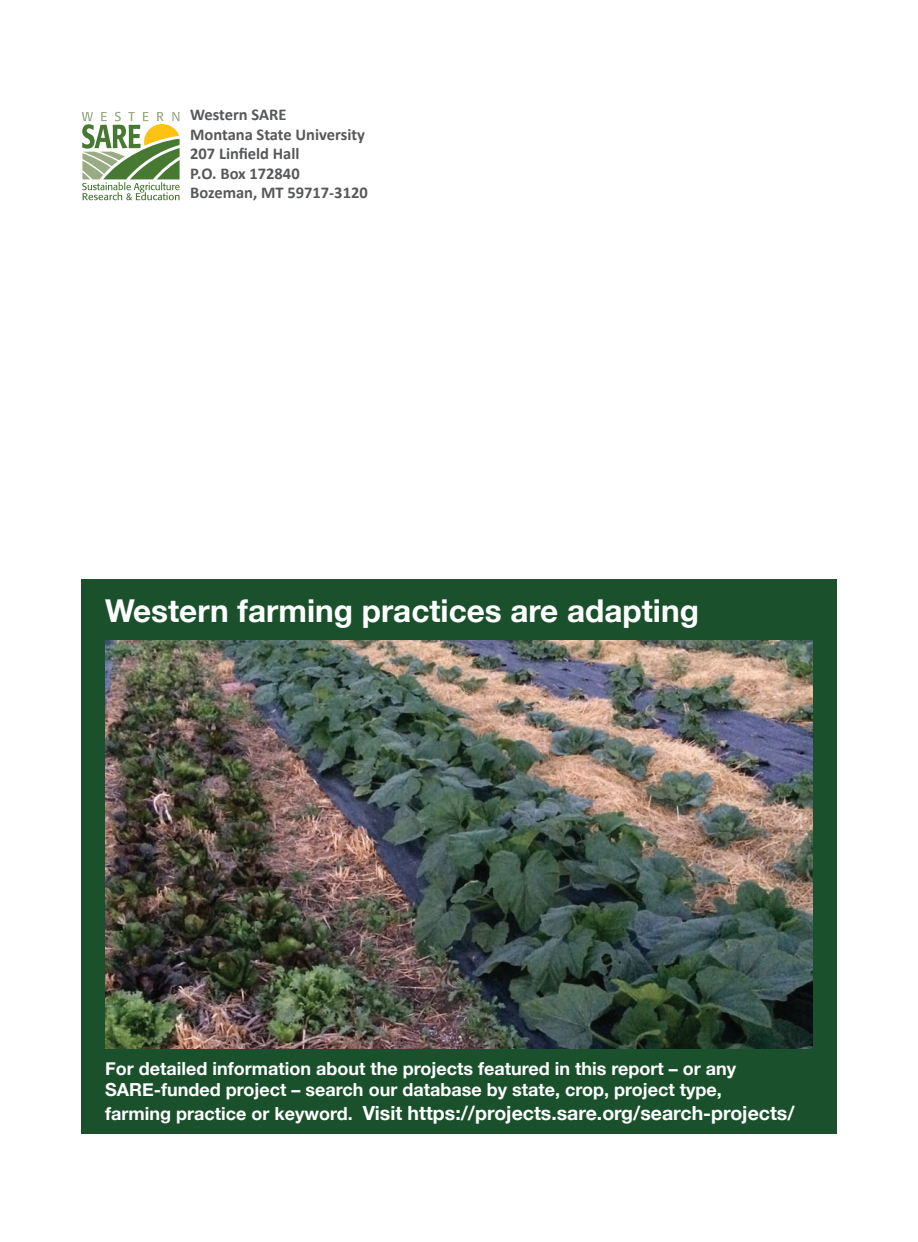
<style>
.page{position:relative;width:918px;height:1242px;background:#fff}
.page>*{position:absolute;margin:0;border:0;box-sizing:border-box;transform-origin:0 0}
.t1{font:700 31.5px "Helvetica Neue";color:#fff}
.t2{font:700 19.5px "Helvetica Neue";color:#fff}
.t3{font:700 18px/21.6px "Helvetica Neue";color:#fff}
.t4{font:700 16.5px/19.5px "Calibri";color:#57585a}
.s1{font-size:18px}
</style>
<div class="page">
<div style="left:81px;top:580px;width:756px;height:554px;background:#1a502c"></div>
<svg style="left:82px;top:112px;width:98px;height:88px"></svg>
<img style="left:105px;top:640px;width:708px;height:409px">
<p class="t4" style="left:190px;top:105px;width:179px">Western SARE<br>Montana State University<br>207 Linfield Hall<br>P.O. Box 172840<br>Bozeman, MT 59717-3120</p>
<h1 class="t1" style="left:105px;top:586px;width:595px">Western farming practices are adapting</h1>
<p class="t3" style="left:105px;top:1058px;width:632px">For detailed information about the projects featured in this report – or any<br>SARE-funded project – search our database by state, crop, project type,</p>
<p class="t2" style="left:105px;top:1098px;width:691px"><span class="s1">farming practice or keyword.</span> Visit https://projects.sare.org/search-projects/</p>
</div>
